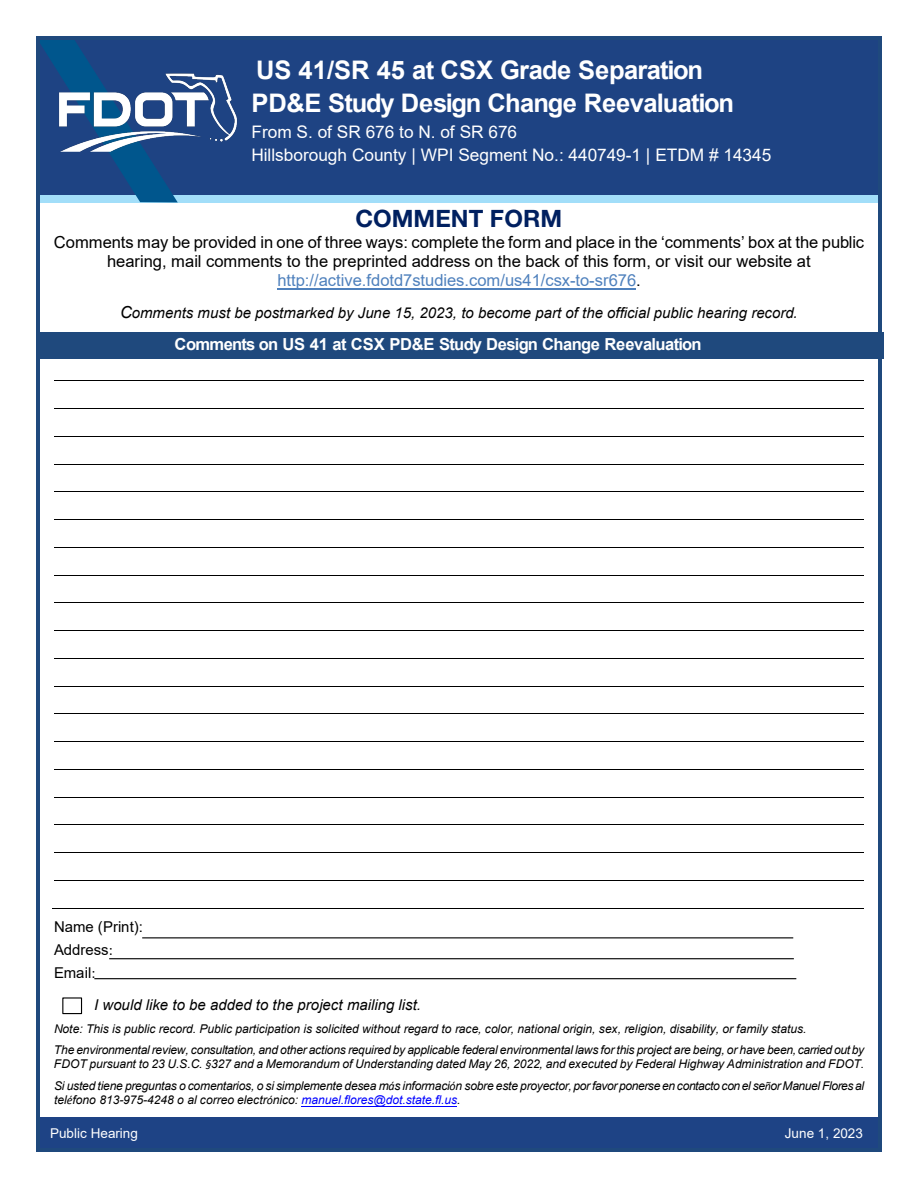
<style>
.page{position:relative;width:918px;height:1188px;background:#fff}
.page>*{position:absolute;margin:0;border:0;box-sizing:border-box;transform-origin:0 0}
.t1{font:700 25.5px/33.6px "Arial";letter-spacing:-.03em;color:#fff}
.t2{font:700 24px "Helvetica Neue LT Pro";letter-spacing:.005em;color:#002060}
.t3{font:17.25px/22.8px "Arial";letter-spacing:-.005em;color:#fff}
.t4{font:16.5px/19px "Arial";color:#000;text-align:center}
.t5{font:700 16.5px "Arial";letter-spacing:-.035em;color:#fff}
.t6{font:italic 15px "Arial";color:#000}
.t7{font:15px "Arial";color:#000}
.t8{font:13.5px "Arial";letter-spacing:.005em;color:#fff}
.t9{font:italic 12px/14.1px "Arial";letter-spacing:-.01em;color:#000}
.s1{color:#4f81bd}
.s2{font-size:16.5px}
.s3{font-family:"Calibri"}
.s4{color:#00f}
</style>
<div class="page">
<div style="left:37px;top:37px;width:842px;height:158px;background:#1e4383"></div>
<div style="left:36px;top:1118px;width:843px;height:34px;background:#1e4385"></div>
<div style="left:39px;top:195px;width:842px;height:7px;background:#a2def9"></div>
<img style="left:178px;top:73px;width:60px;height:69px">
<hr style="left:277px;top:288px;width:359px;height:1px;background:#4f81bd">
<hr style="left:54px;top:381px;width:810px;height:1px;background:#000">
<hr style="left:54px;top:408px;width:810px;height:1px;background:#000">
<hr style="left:54px;top:436px;width:810px;height:1px;background:#000">
<hr style="left:54px;top:464px;width:810px;height:1px;background:#000">
<hr style="left:54px;top:491px;width:810px;height:1px;background:#000">
<hr style="left:54px;top:519px;width:810px;height:1px;background:#000">
<hr style="left:54px;top:547px;width:810px;height:1px;background:#000">
<hr style="left:54px;top:575px;width:810px;height:1px;background:#000">
<hr style="left:54px;top:602px;width:810px;height:1px;background:#000">
<hr style="left:54px;top:630px;width:810px;height:1px;background:#000">
<hr style="left:54px;top:658px;width:810px;height:1px;background:#000">
<hr style="left:54px;top:686px;width:810px;height:1px;background:#000">
<hr style="left:54px;top:714px;width:810px;height:1px;background:#000">
<hr style="left:54px;top:741px;width:810px;height:1px;background:#000">
<hr style="left:54px;top:769px;width:810px;height:1px;background:#000">
<hr style="left:54px;top:797px;width:810px;height:1px;background:#000">
<hr style="left:54px;top:824px;width:810px;height:1px;background:#000">
<hr style="left:54px;top:852px;width:810px;height:1px;background:#000">
<hr style="left:54px;top:880px;width:810px;height:1px;background:#000">
<hr style="left:53px;top:908px;width:811px;height:1px;background:#000">
<hr style="left:302px;top:1106px;width:155px;height:1px;background:#00f">
<hr style="left:142px;top:937px;width:651px;height:1px;background:#000">
<div style="left:62px;top:997px;width:20px;height:17px;border:1px solid #000"></div>
<div style="left:37px;top:332px;width:847px;height:27px;background:#1f497d"></div>
<hr style="left:109px;top:958px;width:685px;height:1px;background:#000">
<hr style="left:94px;top:978px;width:702px;height:1px;background:#000">
<svg style="left:36px;top:36px;width:142px;height:166px"></svg>
<hr style="left:39px;top:36px;width:840px;height:3px;background:#1f497d">
<hr style="left:36px;top:39px;width:3px;height:1110px;background:#1f497d">
<hr style="left:879px;top:39px;width:3px;height:1110px;background:#1f497d">
<hr style="left:39px;top:1149px;width:840px;height:3px;background:#1f497d">
<h1 class="t1" style="left:251px;top:53px;width:484px">US 41/SR 45 at CSX Grade Separation<br>PD&amp;E Study Design Change Reevaluation</h1>
<h3 class="t3" style="left:251px;top:121px;width:521px">From S. of SR 676 to N. of SR 676<br>Hillsborough County | WPI Segment No.: 440749-1 | ETDM # 14345</h3>
<p class="t2" style="left:356px;top:204px;width:208px">COMMENT FORM</p>
<p class="t4" style="left:54px;top:233px;width:812px">Comments may be provided in one of three ways: complete the form and place in the ‘comments’ box at the public hearing, mail comments to the preprinted address on the back of this form, or visit our website at <span class="s1">http://active.fdotd7studies.com/us41/csx-to-sr676</span>.</p>
<p class="t6" style="left:120px;top:303px;width:679px"><span class="s2">C</span>omments must be postmarked by June 15, 2023, to become part of the official public hearing record<span class="s3">.</span></p>
<p class="t5" style="left:175px;top:333px;width:528px">Comments on US 41 at CSX PD&amp;E Study Design Change Reevaluation</p>
<p class="t7" style="left:54px;top:916px;width:91px">Name (Print):</p>
<p class="t7" style="left:54px;top:939px;width:60px">Address<span class="s3">:</span></p>
<p class="t7" style="left:54px;top:962px;width:43px">Email<span class="s3">:</span></p>
<p class="t6" style="left:94px;top:995px;width:328px">I would like to be added to the project mailing list.</p>
<p class="t9" style="left:54px;top:1022px;width:754px">Note: This is public record. Public participation is solicited without regard to race, color, national origin, sex, religion, disability, or family status.</p>
<p class="t9" style="left:54px;top:1043px;width:812px">The environmental review, consultation, and other actions required by applicable federal environmental laws for this project are being, or have been, carried out by<br>FDOT pursuant to 23 U.S.C. <span class="s3">§</span>327 and a Memorandum of Understanding dated May 26, 2022, and executed by Federal Highway Administration and FDOT.</p>
<p class="t9" style="left:54px;top:1078px;width:812px;line-height:14.7px">Si usted tiene preguntas o comentarios, o si simplemente desea m<span class="s3">á</span>s informaci<span class="s3">ó</span>n sobre este proyector, por favor ponerse en contacto con el se<span class="s3">ñ</span>or Manuel Flores al tel<span class="s3">é</span>fono 813-975-4248 o al correo electr<span class="s3">ó</span>nico: <span class="s4">manuel.flores@dot.state.fl.us</span>.</p>
<p class="t8" style="left:50px;top:1124px;width:89px">Public Hearing</p>
<p class="t8" style="left:785px;top:1124px;width:80px">June 1, 2023</p>
</div>
